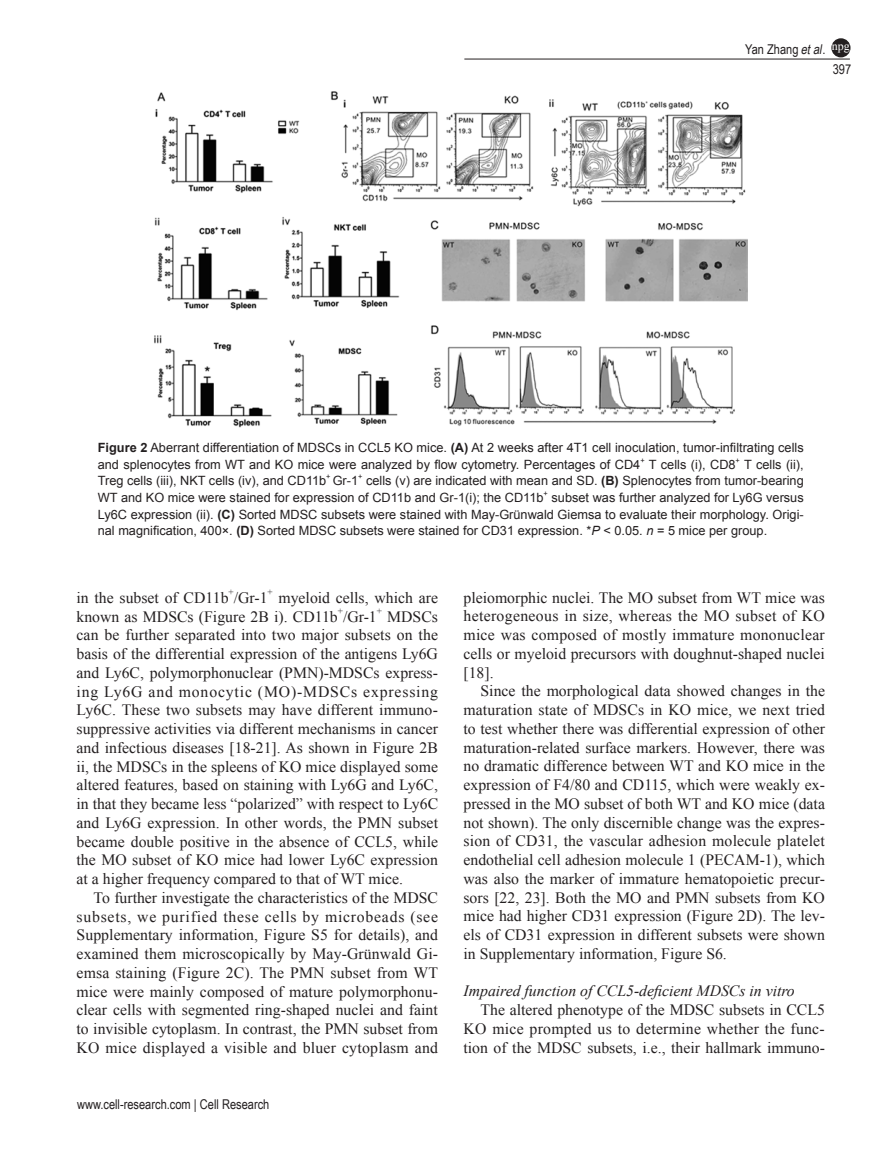
<style>
.page{position:relative;width:893px;height:1170px;background:#fff}
.page>*{position:absolute;margin:0;border:0;box-sizing:border-box;transform-origin:0 0}
.t1{font:15.75px/18.8px "Times New Roman";color:#231f20;text-align:justify}
.t2{font:italic 15.75px "Times New Roman";color:#231f20}
.t3{font:13.5px "Arial Narrow";color:#231f20}
.t4{font:12.75px/16.5px "Arial";color:#231f20}
.t5{font:12px "Times New Roman";color:#fff}
.t6{font:9.15px "Times New Roman";color:#231f20}
.t7{font:7.5px "Arial";color:#231f20}
.s1{font-style:italic}
.s2{font-weight:700}
</style>
<div class="page">
<hr style="left:464px;top:59px;width:386px;height:1px;background:#231f20">
<div style="left:832px;top:39px;width:18px;height:18px;background:#231f20;border-radius:50%"></div>
<div style="left:831px;top:38px;width:19px;height:19px;border:2px solid #231f20;border-radius:50%"></div>
<img style="left:154px;top:91px;width:593px;height:337px">
<p class="t5" style="left:832px;top:38px;width:19px">npg</p>
<p class="t3" style="left:745px;top:40px;width:82px">Yan Zhang <span class="s1">etal</span>.</p>
<p class="t3" style="left:833px;top:59px;width:20px">397</p>
<p class="t4" style="left:98px;top:440px;width:707px"><span class="s2">Figure 2</span> Aberrant differentiation of MDSCs in CCL5 KO mice. <span class="s2">(A)</span> At 2 weeks after 4T1 cell inoculation, tumor-infiltrating cells and splenocytes from WT and KO mice were analyzed by flow cytometry. Percentages of CD4</p>
<p class="t7" style="left:640px;top:455px;width:6px">+</p>
<p class="t4" style="left:649px;top:456px;width:88px">T cells (i), CD8</p>
<p class="t7" style="left:736px;top:455px;width:6px">+</p>
<p class="t4" style="left:744px;top:456px;width:61px">T cells (ii),</p>
<p class="t4" style="left:98px;top:473px;width:230px">Treg cells (iii), NKT cells (iv), and CD11b</p>
<p class="t7" style="left:326px;top:472px;width:6px">+</p>
<p class="t4" style="left:333px;top:473px;width:27px">Gr-1</p>
<p class="t7" style="left:358px;top:472px;width:6px">+</p>
<p class="t4" style="left:98px;top:473px;width:707px;text-indent:268px">cells (v) are indicated with mean and SD. <span class="s2">(B)</span> Splenocytes from tumor-bearing<br>WT and KO mice were stained for expression of CD11b and Gr-1(i); the CD11b</p>
<p class="t7" style="left:544px;top:488px;width:6px">+</p>
<p class="t4" style="left:98px;top:489px;width:707px;text-align:justify;text-indent:454px">subset was further analyzed for Ly6G versus Ly6C expression (ii). <span class="s2">(C)</span> Sorted MDSC subsets were stained with May-Grünwald Giemsa to evaluate their morphology. Origi&shy;nal magnification, 400×. <span class="s2">(D)</span> Sorted MDSC subsets were stained for CD31 expression. *<span class="s1">P</span> &lt; 0.05. <span class="s1">n</span> = 5 mice per group.</p>
<p class="t6" style="left:229px;top:586px;width:7px">+</p>
<p class="t6" style="left:268px;top:586px;width:7px">+</p>
<p class="t1" style="left:77px;top:588px;width:363px;text-indent:202px">myeloid cells, which are known as MDSCs (Figure 2B i). CD11b /Gr-1</p>
<p class="t1" style="left:77px;top:588px;width:192px">in the subset of CD11b /Gr-1</p>
<p class="t6" style="left:338px;top:605px;width:7px">+</p>
<p class="t6" style="left:377px;top:605px;width:7px">+</p>
<p class="t1" style="left:77px;top:606px;width:363px;text-indent:311px">MDSCs can be further separated into two major subsets on the basis of the differential expression of the antigens Ly6G and Ly6C, polymorphonuclear (PMN)-MDSCs express&shy;ing Ly6G and monocytic (MO)-MDSCs expressing Ly6C. These two subsets may have different immuno&shy;suppressive activities via different mechanisms in cancer and infectious diseases [18-21]. As shown in Figure 2B ii, the MDSCs in the spleens of KO mice displayed some altered features, based on staining with Ly6G and Ly6C, in that they became less “polarized” with respect to Ly6C and Ly6G expression. In other words, the PMN subset became double positive in the absence of CCL5, while the MO subset of KO mice had lower Ly6C expression at a higher frequency compared to that of WT mice.</p>
<p class="t1" style="left:77px;top:887px;width:363px;text-indent:17px">To further investigate the characteristics of the MDSC subsets, we purified these cells by microbeads (see Supplementary information, Figure S5 for details), and examined them microscopically by May-Grünwald Gi&shy;emsa staining (Figure 2C). The PMN subset from WT mice were mainly composed of mature polymorphonu&shy;clear cells with segmented ring-shaped nuclei and faint to invisible cytoplasm. In contrast, the PMN subset from KO mice displayed a visible and bluer cytoplasm and</p>
<p class="t3" style="left:77px;top:1094px;width:194px">www.cell-research.com | Cell Research</p>
<p class="t1" style="left:463px;top:587px;width:363px">pleiomorphic nuclei. The MO subset from WT mice was heterogeneous in size, whereas the MO subset of KO mice was composed of mostly immature mononuclear cells or myeloid precursors with doughnut-shaped nuclei [18].</p>
<p class="t1" style="left:463px;top:681px;width:363px;text-indent:17px">Since the morphological data showed changes in the maturation state of MDSCs in KO mice, we next tried to test whether there was differential expression of other maturation-related surface markers. However, there was no dramatic difference between WT and KO mice in the expression of F4/80 and CD115, which were weakly ex&shy;pressed in the MO subset of both WT and KO mice (data not shown). The only discernible change was the expres&shy;sion of CD31, the vascular adhesion molecule platelet endothelial cell adhesion molecule 1 (PECAM-1), which was also the marker of immature hematopoietic precur&shy;sors [22, 23]. Both the MO and PMN subsets from KO mice had higher CD31 expression (Figure 2D). The lev&shy;els of CD31 expression in different subsets were shown in Supplementary information, Figure S6.</p>
<p class="t2" style="left:463px;top:980px;width:333px">Impaired function of CCL5-deficient MDSCs in vitro</p>
<p class="t1" style="left:463px;top:1000px;width:363px;text-indent:17px">The altered phenotype of the MDSC subsets in CCL5<br>KO mice prompted us to determine whether the func&shy;tion of the MDSC subsets, i.e., their hallmark immuno-</p>
</div>
